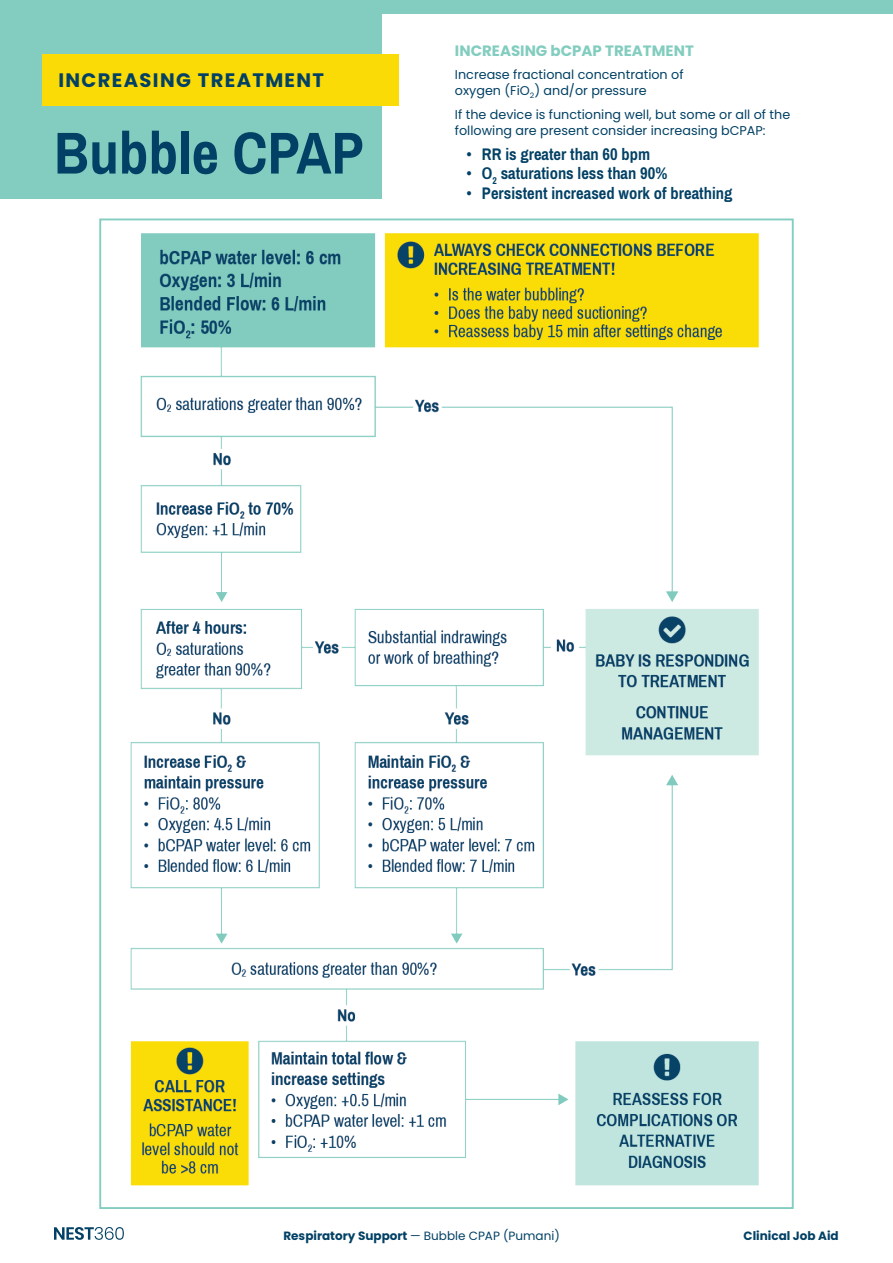
<style>
.page{position:relative;width:893px;height:1263px;background:#fff}
.page>*{position:absolute;margin:0;border:0;box-sizing:border-box;transform-origin:0 0}
.t1{font:700 64.5px "Pragati Narrow";color:#024165}
.t2{font:700 19.5px "Poppins";letter-spacing:.07em;color:#024165}
.t3{font:700 18px "Pragati Narrow";color:#024165}
.Medium_Text{font:700 15px "Poppins";color:#82cdbf}
.Small_Text{font:12.75px/16.5px "Poppins";color:#024165}
.t4{font:12px "Poppins";color:#024165}
.t5{font:700 12px "Poppins";color:#024165}
.s1{font-weight:700}
</style>
<div class="page">
<div style="left:0;top:0;width:382px;height:199px;background:#82cdbf"></div>
<div style="left:42px;top:54px;width:356px;height:51px;background:#fadb06"></div>
<div style="left:358px;top:0;width:535px;height:14px;background:#82cdbf"></div>
<img style="left:130px;top:233px;width:629px;height:953px">
<svg style="left:54px;top:1227px;width:70px;height:13px"></svg>
<p class="t2" style="left:58px;top:68px;width:267px">INCREASING TREATMENT</p>
<p class="t1" style="left:54px;top:114px;width:311px">Bubble CPAP</p>
<p class="Medium_Text" style="left:455px;top:42px;width:240px">INCREASING bCPAP TREATMENT</p>
<p class="Small_Text" style="left:455px;top:66px;width:230px">Increase fractional concentration of oxygen (FiO<sub>2</sub>) and/or pressure</p>
<p class="Small_Text" style="left:455px;top:106px;width:337px">If the device is functioning well, but some or all of the following are present consider increasing bCPAP:</p>
<p class="t3" style="left:467px;top:143px;width:185px">• RR is greater than 60 bpm</p>
<p class="t3" style="left:467px;top:163px;width:202px">• O<sub>2</sub> saturations less than 90%</p>
<p class="t3" style="left:467px;top:182px;width:267px">• Persistent increased work of breathing</p>
<p class="t4" style="left:283px;top:1228px;width:278px"><span class="s1">Respiratory Support</span> — Bubble CPAP (Pumani)</p>
<p class="t5" style="left:744px;top:1228px;width:97px">Clinical Job Aid</p>
</div>
